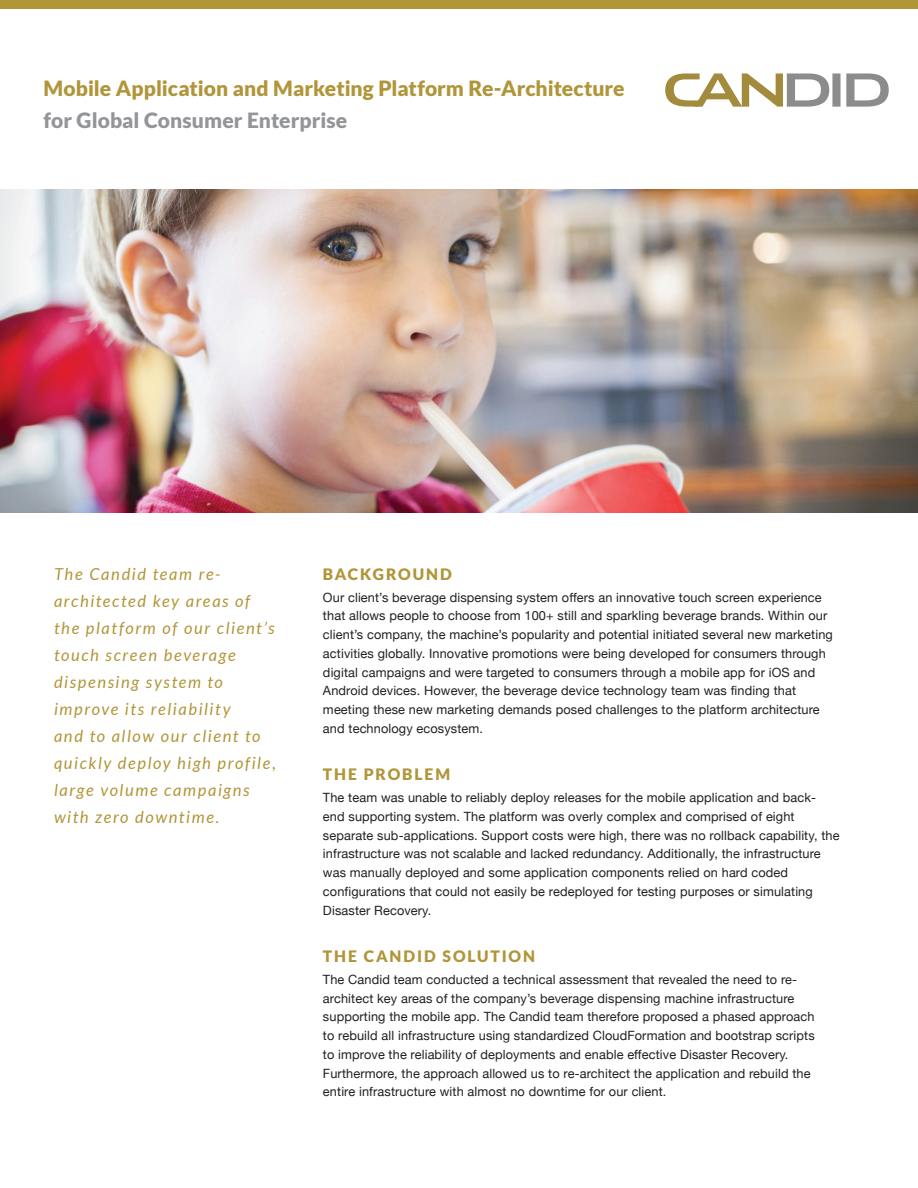
<style>
.page{position:relative;width:918px;height:1188px;background:#fff}
.page>*{position:absolute;margin:0;border:0;box-sizing:border-box;transform-origin:0 0}
.t1{font:900 21px "Lato";color:#b19539}
.t2{font:900 21px "Lato";letter-spacing:.005em;color:#939598}
.t3{font:italic 16.5px/27px "Lato";letter-spacing:.095em;color:#b19539}
.t4{font:900 15.75px "Lato";letter-spacing:.12em;color:#b19539}
.t5{font:12.75px/18.8px "Helvetica Neue";letter-spacing:.01em;color:#231f20}
</style>
<div class="page">
<div style="left:0;top:0;width:918px;height:9px;background:#b19539"></div>
<svg style="left:665px;top:73px;width:224px;height:34px"></svg>
<img style="left:0;top:190px;width:918px;height:323px">
<h1 class="t1" style="left:44px;top:76px;width:583px">Mobile Application and Marketing Platform Re-Architecture</h1>
<h1 class="t2" style="left:44px;top:108px;width:305px">for Global Consumer Enterprise</h1>
<p class="t3" style="left:54px;top:561px;width:223px">The Candid team re&shy;architected key areas of the platform of our client’s touch screen beverage dispensing system to improve its reliability<br>and to allow our client to quickly deploy high profile, large volume campaigns with zero downtime.</p>
<p class="t4" style="left:323px;top:565px;width:130px">BACKGROUND</p>
<p class="t5" style="left:323px;top:588px;width:511px">Our client’s beverage dispensing system offers an innovative touch screen experience that allows people to choose from 100+ still and sparkling beverage brands. Within our client’s company, the machine’s popularity and potential initiated several new marketing activities globally. Innovative promotions were being developed for consumers through digital campaigns and were targeted to consumers through a mobile app for iOS and Android devices. However, the beverage device technology team was finding that meeting these new marketing demands posed challenges to the platform architecture and technology ecosystem.</p>
<p class="t4" style="left:323px;top:765px;width:129px">THE PROBLEM</p>
<p class="t5" style="left:323px;top:789px;width:518px">The team was unable to reliably deploy releases for the mobile application and back&shy;end supporting system. The platform was overly complex and comprised of eight separate sub-applications. Support costs were high, there was no rollback capability, the infrastructure was not scalable and lacked redundancy. Additionally, the infrastructure was manually deployed and some application components relied on hard coded configurations that could not easily be redeployed for testing purposes or simulating Disaster Recovery.</p>
<p class="t4" style="left:323px;top:947px;width:214px">THE CANDID SOLUTION</p>
<p class="t5" style="left:323px;top:971px;width:493px">The Candid team conducted a technical assessment that revealed the need to re&shy;architect key areas of the company’s beverage dispensing machine infrastructure supporting the mobile app. The Candid team therefore proposed a phased approach to rebuild all infrastructure using standardized CloudFormation and bootstrap scripts to improve the reliability of deployments and enable effective Disaster Recovery.<br>Furthermore, the approach allowed us to re-architect the application and rebuild the entire infrastructure with almost no downtime for our client.</p>
</div>
